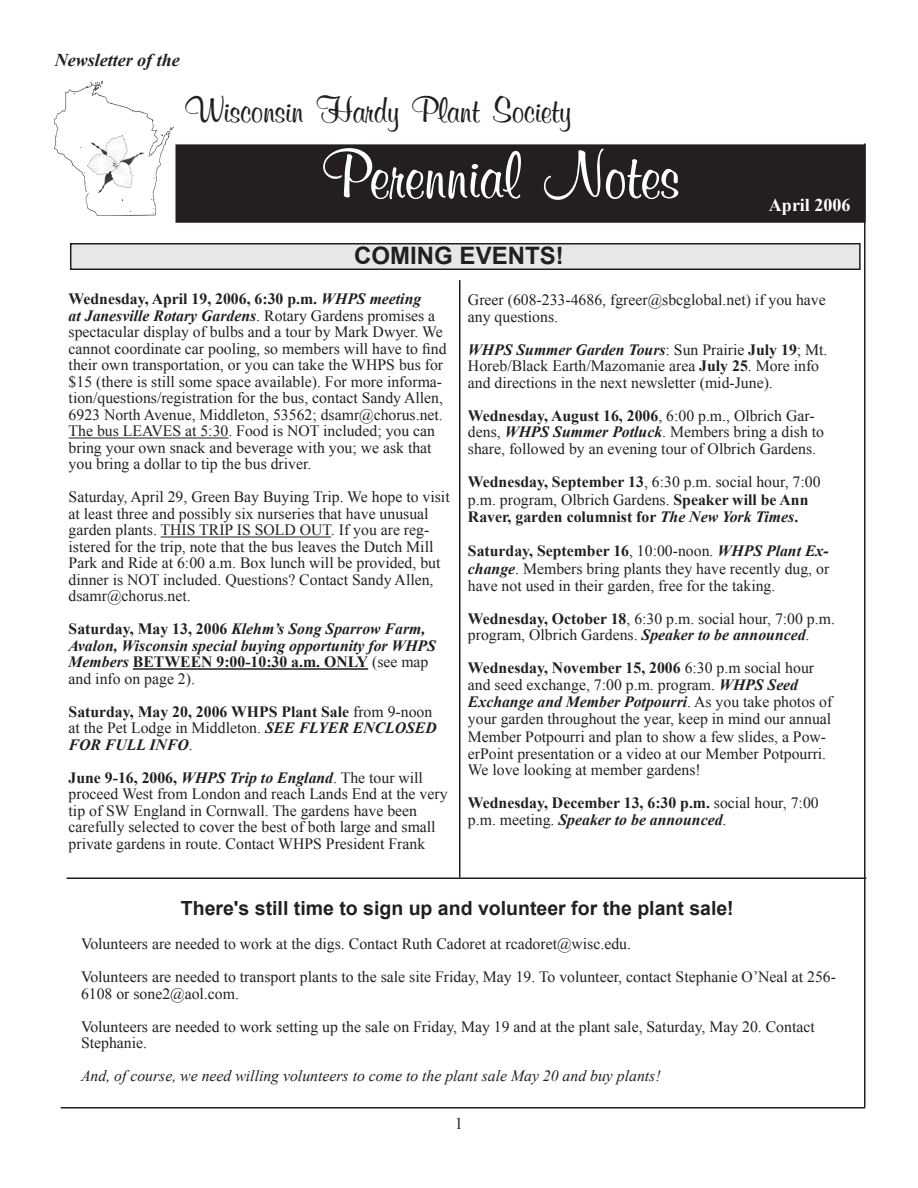
<style>
.page{position:relative;width:918px;height:1188px;background:#fff}
.page>*{position:absolute;margin:0;border:0;box-sizing:border-box;transform-origin:0 0}
.t1{font:72px "AGNES Normal";color:#fff}
.t2{font:39px "AGNES Normal";color:#231f20}
.t3{font:700 24px "Arial";color:#231f20}
.t4{font:700 19.5px "Arial";color:#231f20}
.t5{font:italic 700 18px "Times New Roman";color:#231f20}
.t6{font:700 18px "Times New Roman";color:#fff}
.t7{font:16.5px "Times New Roman";color:#231f20}
.t8{font:15.75px/16.5px "Times New Roman";color:#231f20}
.t9{font:700 15.75px/17.2px "Times New Roman";color:#231f20}
.t10{font:italic 700 15.75px/16.5px "Times New Roman";color:#231f20}
.t11{font:italic 15.75px "Times New Roman";color:#231f20}
.s1{font-weight:700}
.s2{font-weight:700;font-style:italic}
.s3{font-style:normal}
.s4{font-weight:400;font-style:normal}
.s5{font-weight:400}
.s6{font-style:italic}
</style>
<div class="page">
<div style="left:176px;top:145px;width:689px;height:77px;background:#231f20"></div>
<div style="left:176px;top:144px;width:690px;height:79px;border:2px solid #231f20"></div>
<div style="left:71px;top:244px;width:789px;height:25px;background:#e6e7e9"></div>
<div style="left:70px;top:243px;width:791px;height:27px;border:2px solid #231f20"></div>
<hr style="left:864px;top:143px;width:2px;height:964px;background:#231f20">
<hr style="left:61px;top:1107px;width:804px;height:1px;background:#231f20">
<img style="left:55px;top:81px;width:119px;height:135px">
<img style="left:87px;top:135px;width:56px;height:57px">
<hr style="left:459px;top:280px;width:1px;height:598px;background:#231f20">
<hr style="left:69px;top:438px;width:159px;height:1px;background:#231f20">
<hr style="left:161px;top:537px;width:170px;height:1px;background:#231f20">
<hr style="left:133px;top:668px;width:235px;height:2px;background:#231f20">
<hr style="left:67px;top:878px;width:799px;height:1px;background:#231f20">
<p class="t5" style="left:55px;top:48px;width:126px">Newsletter of the</p>
<h2 class="t2" style="left:186px;top:94px;width:387px">Wisconsin Hardy Plant Society</h2>
<h1 class="t1" style="left:323px;top:146px;width:358px">Perennial Notes</h1>
<h3 class="t3" style="left:354px;top:240px;width:211px">COMING EVENTS!</h3>
<p class="t6" style="left:769px;top:192px;width:83px">April 2006</p>
<p class="t8" style="left:69px;top:291px;width:379px"><span class="s1">Wednesday, April 19, 2006, 6:30 p.m.</span> <span class="s2">WHPS meeting<br>at Janesville Rotary Gardens</span>. Rotary Gardens promises a spectacular display of bulbs and a tour by Mark Dwyer. We cannot coordinate car pooling, so members will have to find their own transportation, or you can take the WHPS bus for $15 (there is still some space available). For more informa&shy;tion/questions/registration for the bus, contact Sandy Allen, 6923 North Avenue, Middleton, 53562; dsamr@chorus.net.<br>The bus LEAVES at 5:30. Food is NOT included; you can bring your own snack and beverage with you; we ask that you bring a dollar to tip the bus driver.</p>
<p class="t8" style="left:69px;top:489px;width:383px">Saturday, April 29, Green Bay Buying Trip. We hope to visit at least three and possibly six nurseries that have unusual garden plants. THIS TRIP IS SOLD OUT. If you are reg&shy;istered for the trip, note that the bus leaves the Dutch Mill Park and Ride at 6:00 a.m. Box lunch will be provided, but dinner is NOT included. Questions? Contact Sandy Allen, dsamr@chorus.net.</p>
<p class="t10" style="left:69px;top:620px;width:369px"><span class="s3">Saturday, May 13, 2006</span> Klehm’s Song Sparrow Farm, Avalon, Wisconsin special buying opportunity for WHPS Members <span class="s3">BETWEEN 9:00-10:30 a.m. ONLY</span> <span class="s4">(see map and info on page 2).</span></p>
<p class="t8" style="left:69px;top:703px;width:370px"><span class="s1">Saturday, May 20, 2006 WHPS Plant Sale</span> from 9-noon at the Pet Lodge in Middleton. <span class="s2">SEE FLYER ENCLOSED<br>FOR FULL INFO</span>.</p>
<p class="t8" style="left:69px;top:769px;width:380px"><span class="s1">June 9-16, 2006,</span> <span class="s2">WHPS Trip to England</span>. The tour will proceed West from London and reach Lands End at the very tip of SW England in Cornwall. The gardens have been carefully selected to cover the best of both large and small private gardens in route. Contact WHPS President Frank</p>
<p class="t8" style="left:468px;top:291px;width:359px">Greer (608-233-4686, fgreer@sbcglobal.net) if you have any questions.</p>
<p class="t8" style="left:468px;top:341px;width:361px"><span class="s2">WHPS Summer Garden Tours</span>: Sun Prairie <span class="s1">July 19</span>; Mt.<br>Horeb/Black Earth/Mazomanie area <span class="s1">July 25</span>. More info and directions in the next newsletter (mid-June).</p>
<p class="t8" style="left:468px;top:407px;width:358px"><span class="s1">Wednesday, August 16, 2006</span>, 6:00 p.m., Olbrich Gar&shy;dens, <span class="s2">WHPS Summer Potluck</span>. Members bring a dish to share, followed by an evening tour of Olbrich Gardens.</p>
<p class="t9" style="left:468px;top:473px;width:354px">Wednesday, September 13<span class="s5">, 6:30 p.m. social hour, 7:00 p.m. program, Olbrich Gardens.</span> Speaker will be Ann<br>Raver, garden columnist for <span class="s6">The New York Times</span>.</p>
<p class="t8" style="left:468px;top:542px;width:363px;line-height:17.2px;text-align:justify"><span class="s1">Saturday, September 16</span>, 10:00-noon. <span class="s2">WHPS Plant Ex&shy;change</span>. Members bring plants they have recently dug, or have not used in their garden, free for the taking.</p>
<p class="t8" style="left:468px;top:610px;width:369px"><span class="s1">Wednesday, October 18</span>, 6:30 p.m. social hour, 7:00 p.m. program, Olbrich Gardens. <span class="s2">Speaker to be announced</span>.</p>
<p class="t8" style="left:468px;top:659px;width:366px;line-height:17px"><span class="s1">Wednesday, November 15, 2006</span> 6:30 p.m social hour and seed exchange, 7:00 p.m. program. <span class="s2">WHPS Seed Exchange and Member Potpourri</span>. As you take photos of your garden throughout the year, keep in mind our annual Member Potpourri and plan to show a few slides, a Pow&shy;erPoint presentation or a video at our Member Potpourri.<br>We love looking at member gardens!</p>
<p class="t9" style="left:468px;top:794px;width:352px;line-height:16.5px">Wednesday, December 13, 6:30 p.m. <span class="s5">social hour, 7:00 p.m. meeting.</span> <span class="s6">Speaker to be announced</span><span class="s5">.</span></p>
<p class="t4" style="left:181px;top:895px;width:554px">There's still time to sign up and volunteer for the plant sale!</p>
<p class="t8" style="left:81px;top:927px;width:757px;line-height:33px">Volunteers are needed to work at the digs. Contact Ruth Cadoret at rcadoret@wisc.edu.<br>Volunteers are needed to transport plants to the sale site Friday, May 19. To volunteer, contact Stephanie O’Neal at 256-</p>
<p class="t8" style="left:81px;top:977px;width:735px;line-height:33px">6108 or sone2@aol.com.<br>Volunteers are needed to work setting up the sale on Friday, May 19 and at the plant sale, Saturday, May 20. Contact</p>
<p class="t8" style="left:81px;top:1034px;width:68px">Stephanie.</p>
<p class="t11" style="left:81px;top:1065px;width:581px">And, of course, we need willing volunteers to come to the plant sale May 20 and buy plants!</p>
<p class="t7" style="left:455px;top:1112px;width:10px">1</p>
</div>
